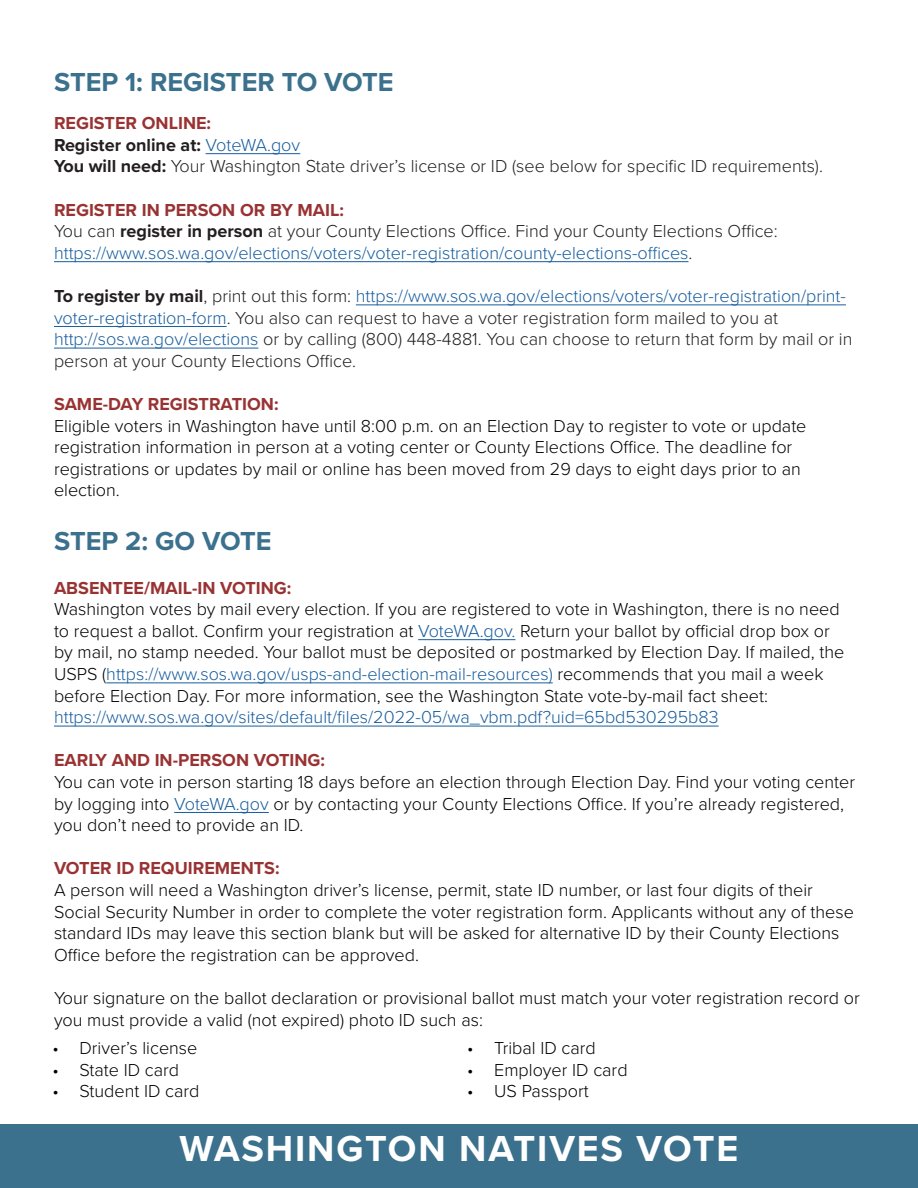
<style>
.page{position:relative;width:918px;height:1188px;background:#fff}
.page>*{position:absolute;margin:0;border:0;box-sizing:border-box;transform-origin:0 0}
.t1{font:700 37.5px "Proxima Nova";letter-spacing:.05em;color:#fff}
.t2{font:700 27px "Proxima Nova";color:#3b718d}
.t3{font:300 18px/21.6px "Proxima Nova";color:#000}
.t4{font:300 18px/21.6px "Proxima Nova";color:#175d9e}
.t5{font:300 18px/21.6px "Proxima Nova";color:#231f20}
.t6{font:700 18px "Proxima Nova";color:#933}
.t7{font:700 18px "Proxima Nova";color:#231f20}
.s1{font-weight:300;color:#175d9e}
.s2{font-weight:700}
.s3{color:#231f20}
.s4{font-weight:700;color:#231f20}
.s5{color:#175d9e}
</style>
<div class="page">
<hr style="left:206px;top:153px;width:94px;height:1px;background:#175d9e">
<hr style="left:54px;top:261px;width:634px;height:1px;background:#175d9e">
<hr style="left:356px;top:305px;width:490px;height:1px;background:#175d9e">
<hr style="left:54px;top:326px;width:173px;height:1px;background:#175d9e">
<hr style="left:54px;top:348px;width:204px;height:1px;background:#175d9e">
<hr style="left:418px;top:639px;width:97px;height:1px;background:#175d9e">
<hr style="left:106px;top:683px;width:447px;height:1px;background:#175d9e">
<hr style="left:54px;top:726px;width:665px;height:1px;background:#175d9e">
<hr style="left:174px;top:812px;width:95px;height:1px;background:#175d9e">
<div style="left:0;top:1125px;width:918px;height:63px;background:#3b718d"></div>
<p class="t2" style="left:54px;top:61px;width:341px">STEP 1: REGISTER TO VOTE</p>
<p class="t6" style="left:54px;top:110px;width:159px">REGISTER ONLINE:</p>
<p class="t7" style="left:54px;top:131px;width:248px">Register online at: <span class="s1">VoteWA.gov</span></p>
<p class="t5" style="left:54px;top:155px;width:770px"><span class="s2">You will need:</span> Your Washington State driver’s license or ID (see below for specific ID requirements).</p>
<p class="t6" style="left:54px;top:196px;width:292px">REGISTER IN PERSON OR BY MAIL:</p>
<p class="t5" style="left:54px;top:219px;width:725px">You can <span class="s2">register in person</span> at your County Elections Office. Find your County Elections Office:</p>
<p class="t4" style="left:54px;top:241px;width:640px">https://www.sos.wa.gov/elections/voters/voter-registration/county-elections-offices<span class="s3">.</span></p>
<p class="t4" style="left:54px;top:284px;width:793px"><span class="s4">To register by mail</span><span class="s3">, print out this form:</span> https://www.sos.wa.gov/elections/voters/voter-registration/print&shy;voter-registration-form<span class="s3">. You also can request to have a voter registration form mailed to you at</span></p>
<p class="t5" style="left:54px;top:327px;width:800px"><span class="s5">http://sos.wa.gov/elections</span> or by calling (800) 448-4881. You can choose to return that form by mail or in person at your County Elections Office.</p>
<p class="t6" style="left:54px;top:390px;width:226px">SAME-DAY REGISTRATION:</p>
<p class="t3" style="left:54px;top:414px;width:754px">Eligible voters in Washington have until 8:00 p.m. on an Election Day to register to vote or update registration information in person at a voting center or County Elections Office. The deadline for registrations or updates by mail or online has been moved from 29 days to eight days prior to an election.</p>
<p class="t2" style="left:54px;top:521px;width:219px">STEP 2: GO VOTE</p>
<p class="t6" style="left:54px;top:574px;width:239px">ABSENTEE/MAIL-IN VOTING:</p>
<p class="t3" style="left:54px;top:597px;width:792px">Washington votes by mail every election. If you are registered to vote in Washington, there is no need to request a ballot. Confirm your registration at <span class="s5">VoteWA.gov.</span> Return your ballot by official drop box or by mail, no stamp needed. Your ballot must be deposited or postmarked by Election Day. If mailed, the USPS (<span class="s5">https://www.sos.wa.gov/usps-and-election-mail-resources)</span> recommends that you mail a week before Election Day. For more information, see the Washington State vote-by-mail fact sheet:</p>
<p class="t4" style="left:54px;top:705px;width:666px">https://www.sos.wa.gov/sites/default/files/2022-05/wa_vbm.pdf?uid=65bd530295b83</p>
<p class="t6" style="left:54px;top:747px;width:273px">EARLY AND IN-PERSON VOTING:</p>
<p class="t3" style="left:54px;top:770px;width:803px">You can vote in person starting 18 days before an election through Election Day. Find your voting center by logging into <span class="s5">VoteWA.gov</span> or by contacting your County Elections Office. If you’re already registered, you don’t need to provide an ID.</p>
<p class="t6" style="left:54px;top:855px;width:227px">VOTER ID REQUIREMENTS:</p>
<p class="t3" style="left:54px;top:878px;width:801px">A person will need a Washington driver’s license, permit, state ID number, or last four digits of their Social Security Number in order to complete the voter registration form. Applicants without any of these standard IDs may leave this section blank but will be asked for alternative ID by their County Elections Office before the registration can be approved.</p>
<p class="t3" style="left:54px;top:986px;width:807px">Your signature on the ballot declaration or provisional ballot must match your voter registration record or you must provide a valid (not expired) photo ID such as:</p>
<p class="t3" style="left:52px;top:1036px;width:146px">• Driver’s license</p>
<p class="t3" style="left:52px;top:1058px;width:128px">• State ID card</p>
<p class="t3" style="left:52px;top:1079px;width:148px">• Student ID card</p>
<p class="t3" style="left:467px;top:1036px;width:130px">• Tribal ID card</p>
<p class="t3" style="left:467px;top:1058px;width:162px">• Employer ID card</p>
<p class="t3" style="left:467px;top:1079px;width:123px">• US Passport</p>
<p class="t1" style="left:180px;top:1120px;width:560px">WASHINGTON NATIVES VOTE</p>
</div>
